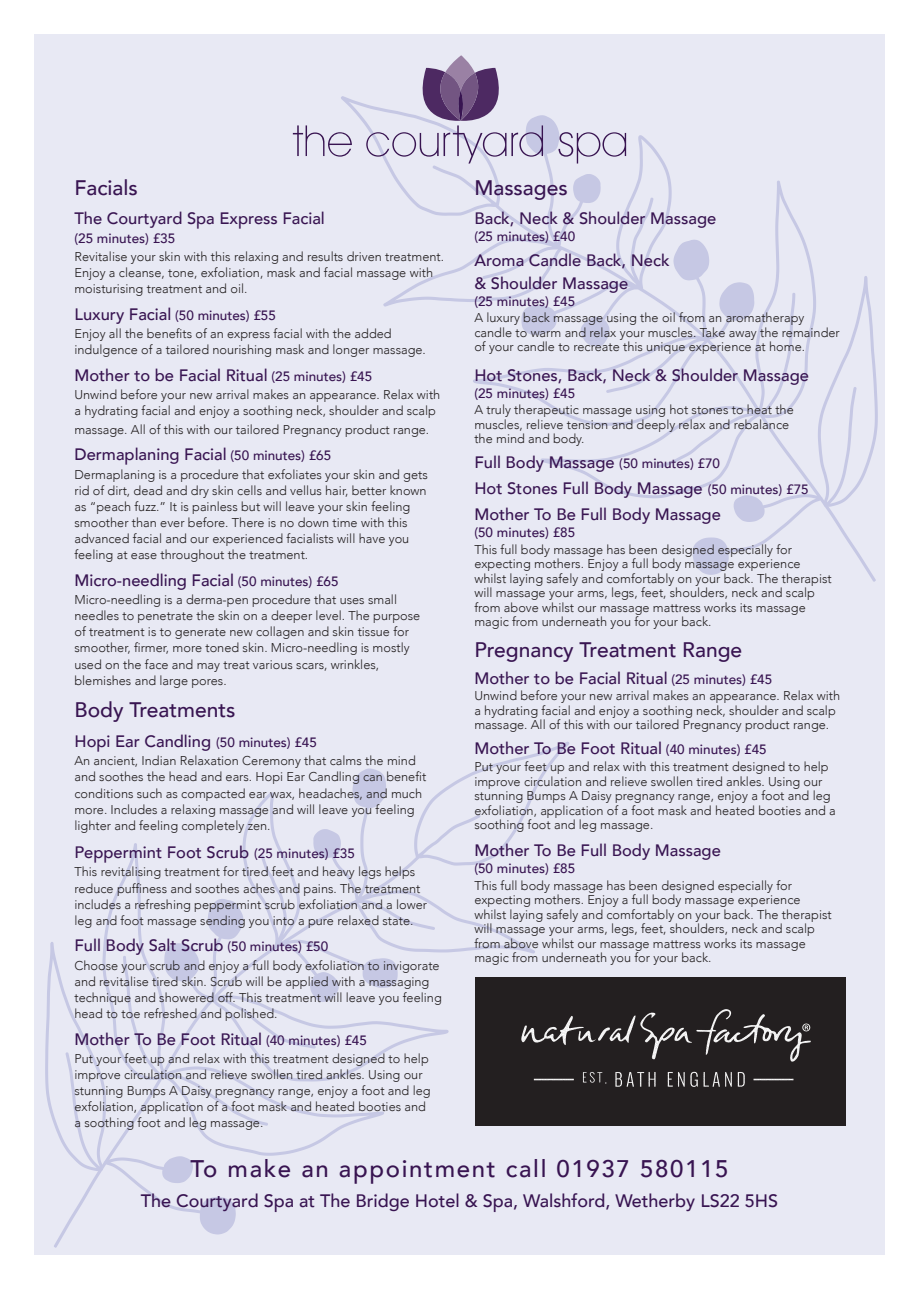
<style>
.page{position:relative;width:919px;height:1289px;background:#fff}
.page>*{position:absolute;margin:0;border:0;box-sizing:border-box;transform-origin:0 0}
.t1{font:500 24px "Avenir";letter-spacing:.07em;color:#381451}
.t2{font:500 21px "Avenir";color:#381451}
.t3{font:500 18px "Avenir";color:#381451}
.t4{font:500 16.5px/22.5px "Avenir";color:#381451}
.t5{font:500 13.5px "Avenir";color:#381451}
.t6{font:300 12.75px/16px "Avenir";color:#231f20}
.s1{font-size:16.5px}
.s2{font-size:13.5px}
</style>
<div class="page">
<div style="left:34px;top:34px;width:850px;height:1220px;background:#e8e9f4"></div>
<svg style="left:54px;top:741px;width:515px;height:506px"></svg>
<svg style="left:45px;top:941px;width:61px;height:229px"></svg>
<svg style="left:341px;top:96px;width:534px;height:485px"></svg>
<svg style="left:817px;top:276px;width:60px;height:231px"></svg>
<svg style="left:293px;top:125px;width:59px;height:32px"></svg>
<svg style="left:366px;top:55px;width:177px;height:108px"></svg>
<svg style="left:558px;top:132px;width:68px;height:31px"></svg>
<div style="left:474px;top:977px;width:371px;height:148px;background:#231f20"></div>
<p class="t2" style="left:74px;top:170px;width:65px">Facials</p>
<p class="t4" style="left:74px;top:206px;width:252px">The Courtyard Spa Express Facial</p>
<p class="t5" style="left:74px;top:226px;width:102px">(25 minutes) £35</p>
<p class="t6" style="left:74px;top:249px;width:371px">Revitalise your skin with this relaxing and results driven treatment.<br>Enjoy a cleanse, tone, exfoliation, mask and facial massage with moisturising treatment and oil.</p>
<p class="t5" style="left:74px;top:303px;width:203px"><span class="s1">Luxury Facial</span> (50 minutes) £55</p>
<p class="t6" style="left:74px;top:326px;width:353px">Enjoy all the benefits of an express facial with the added indulgence of a tailored nourishing mask and longer massage.</p>
<p class="t4" style="left:74px;top:363px;width:299px">Mother to be Facial Ritual <span class="s2">(25 minutes) £45</span></p>
<p class="t6" style="left:74px;top:386px;width:367px">Unwind before your new arrival makes an appearance. Relax with a hydrating facial and enjoy a soothing neck, shoulder and scalp</p>
<p class="t6" style="left:74px;top:421px;width:356px">massage. All of this with our tailored Pregnancy product range.</p>
<p class="t4" style="left:74px;top:442px;width:258px">Dermaplaning Facial <span class="s2">(50 minutes) £65</span></p>
<p class="t6" style="left:74px;top:466px;width:355px">Dermaplaning is a procedure that exfoliates your skin and gets rid of dirt, dead and dry skin cells and vellus hair, better known as “peach fuzz.” It is painless but will leave your skin feeling smoother than ever before. There is no down time with this advanced facial and our experienced facialists will have you feeling at ease throughout the treatment.</p>
<p class="t4" style="left:74px;top:568px;width:266px">Micro-needling Facial <span class="s2">(50 minutes) £65</span></p>
<p class="t6" style="left:74px;top:591px;width:347px">Micro-needling is a derma-pen procedure that uses small needles to penetrate the skin on a deeper level. The purpose of treatment is to generate new collagen and skin tissue for smoother, firmer, more toned skin. Micro-needling is mostly used on the face and may treat various scars, wrinkles, blemishes and large pores.</p>
<p class="t2" style="left:74px;top:691px;width:163px">Body Treatments</p>
<p class="t4" style="left:74px;top:729px;width:244px">Hopi Ear Candling <span class="s2">(50 minutes) £45</span></p>
<p class="t6" style="left:74px;top:753px;width:353px">An ancient, Indian Relaxation Ceremony that calms the mind and soothes the head and ears. Hopi Ear Candling can benefit conditions such as compacted ear wax, headaches, and much more. Includes a relaxing massage and will leave you feeling lighter and feeling completely zen.</p>
<p class="t4" style="left:74px;top:840px;width:282px">Peppermint Foot Scrub <span class="s2">(25 minutes) £35</span></p>
<p class="t6" style="left:74px;top:864px;width:354px">This revitalising treatment for tired feet and heavy legs helps reduce puffiness and soothes aches and pains. The treatment includes a refreshing peppermint scrub exfoliation and a lower leg and foot massage sending you into a pure relaxed state.</p>
<p class="t4" style="left:74px;top:933px;width:255px">Full Body Salt Scrub <span class="s2">(50 minutes) £50</span></p>
<p class="t6" style="left:74px;top:957px;width:369px">Choose your scrub and enjoy a full body exfoliation to invigorate and revitalise tired skin. Scrub will be applied with a massaging technique and showered off. This treatment will leave you feeling head to toe refreshed and polished.</p>
<p class="t4" style="left:74px;top:1026px;width:294px">Mother To Be Foot Ritual <span class="s2">(40 minutes) £45</span></p>
<p class="t6" style="left:74px;top:1050px;width:358px">Put your feet up and relax with this treatment designed to help improve circulation and relieve swollen tired ankles. Using our stunning Bumps A Daisy pregnancy range, enjoy a foot and leg exfoliation, application of a foot mask and heated booties and a soothing foot and leg massage.</p>
<p class="t1" style="left:190px;top:1147px;width:539px">To make an appointment call 01937 580115</p>
<p class="t3" style="left:141px;top:1185px;width:638px">The Courtyard Spa at The Bridge Hotel &amp; Spa, Walshford, Wetherby LS22 5HS</p>
<p class="t2" style="left:474px;top:170px;width:95px">Massages</p>
<p class="t4" style="left:474px;top:206px;width:243px">Back, Neck &amp; Shoulder Massage</p>
<p class="t5" style="left:474px;top:225px;width:102px">(25 minutes) £40</p>
<p class="t4" style="left:474px;top:248px;width:197px">Aroma Candle Back, Neck &amp; Shoulder Massage</p>
<p class="t5" style="left:474px;top:289px;width:102px">(25 minutes) £45</p>
<p class="t6" style="left:474px;top:310px;width:367px;line-height:14.5px">A luxury back massage using the oil from an aromatherapy candle to warm and relax your muscles. Take away the remainder of your candle to recreate this unique experience at home.</p>
<p class="t4" style="left:474px;top:363px;width:336px">Hot Stones, Back, Neck &amp; Shoulder Massage</p>
<p class="t5" style="left:474px;top:381px;width:102px">(25 minutes) £45</p>
<p class="t6" style="left:474px;top:402px;width:321px;line-height:14.5px">A truly therapeutic massage using hot stones to heat the muscles, relieve tension and deeply relax and rebalance the mind and body.</p>
<p class="t4" style="left:474px;top:450px;width:247px">Full Body Massage <span class="s2">(50 minutes) £70</span></p>
<p class="t4" style="left:474px;top:476px;width:336px">Hot Stones Full Body Massage <span class="s2">(50 minutes) £75</span></p>
<p class="t4" style="left:474px;top:502px;width:248px">Mother To Be Full Body Massage</p>
<p class="t5" style="left:474px;top:520px;width:102px">(50 minutes) £85</p>
<p class="t6" style="left:474px;top:542px;width:359px;line-height:14.5px">This full body massage has been designed especially for expecting mothers. Enjoy a full body massage experience whilst laying safely and comfortably on your back. The therapist will massage your arms, legs, feet, shoulders, neck and scalp from above whilst our massage mattress works its massage magic from underneath you for your back.</p>
<p class="t2" style="left:474px;top:631px;width:269px">Pregnancy Treatment Range</p>
<p class="t4" style="left:474px;top:665px;width:299px">Mother to be Facial Ritual <span class="s2">(25 minutes) £45</span></p>
<p class="t6" style="left:474px;top:688px;width:367px;line-height:14.5px">Unwind before your new arrival makes an appearance. Relax with a hydrating facial and enjoy a soothing neck, shoulder and scalp massage. All of this with our tailored Pregnancy product range.</p>
<p class="t4" style="left:474px;top:736px;width:294px">Mother To Be Foot Ritual <span class="s2">(40 minutes) £45</span></p>
<p class="t6" style="left:474px;top:759px;width:363px;line-height:14.5px">Put your feet up and relax with this treatment designed to help improve circulation and relieve swollen tired ankles. Using our stunning Bumps A Daisy pregnancy range, enjoy a foot and leg exfoliation, application of a foot mask and heated booties and a soothing foot and leg massage.</p>
<p class="t4" style="left:474px;top:838px;width:248px">Mother To Be Full Body Massage</p>
<p class="t5" style="left:474px;top:856px;width:102px">(50 minutes) £85</p>
<p class="t6" style="left:474px;top:878px;width:359px;line-height:14.5px">This full body massage has been designed especially for expecting mothers. Enjoy a full body massage experience whilst laying safely and comfortably on your back. The therapist will massage your arms, legs, feet, shoulders, neck and scalp from above whilst our massage mattress works its massage magic from underneath you for your back.</p>
</div>
